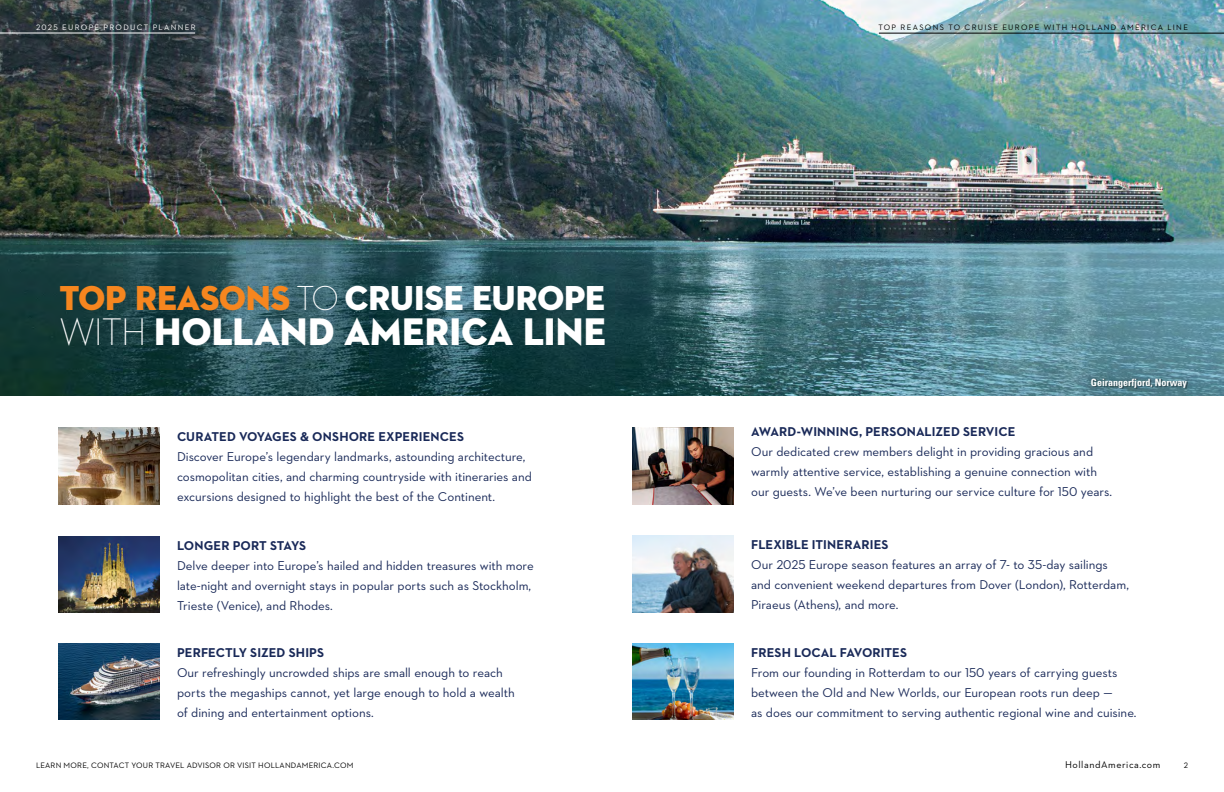
<style>
.page{position:relative;width:1224px;height:792px;background:#fff}
.page>*{position:absolute;margin:0;border:0;box-sizing:border-box;transform-origin:0 0}
.t1{font:39.2px "Neutraface 2 Display Titling";letter-spacing:.005em;color:#fff}
.t2{font:35.3px "Neutraface 2 Display Titling";letter-spacing:-.005em;color:#fff}
.t3{font:13px/20px "Neutraface 2 Text";letter-spacing:-.005em;color:#192958}
.t4{font:700 13px "Neutraface 2 Text";letter-spacing:.005em;color:#192958}
.t5{font:700 condensed 10px "Univers LT Std";color:#fff}
.t6{font:10px "Neutraface 2 Text";letter-spacing:.055em;color:#000}
.t7{font:8px "Neutraface 2 Text";letter-spacing:.03em;color:#000}
.t8{font:8px "Neutraface 2 Text";letter-spacing:.165em;color:#000}
.t9{font:8px "Neutraface 2 Text";letter-spacing:.16em;color:#fff}
.s1{color:#f6861f}
.s2{font-family:"Neutraface 2 Display";font-weight:300}
</style>
<div class="page">
<img style="left:0;top:0;width:1224px;height:396px">
<hr style="left:0;top:33px;width:195px;height:1px;background:#fff">
<img style="left:632px;top:428px;width:102px;height:76px">
<img style="left:632px;top:643px;width:102px;height:76px">
<img style="left:58px;top:428px;width:102px;height:76px">
<img style="left:632px;top:536px;width:102px;height:76px">
<img style="left:58px;top:643px;width:102px;height:76px">
<div style="left:1084px;top:371px;width:110px;height:25px;background:#000;opacity:.15"></div>
<img style="left:58px;top:537px;width:102px;height:76px">
<hr style="left:879px;top:33px;width:345px;height:1px;background:#000">
<p class="t9" style="left:36px;top:22px;width:161px">2025 EUROPE PRODUCT PLANNER</p>
<h2 class="t2" style="left:59px;top:276px;width:547px"><span class="s1">TOP REASONS</span> <span class="s2">TO</span> CRUISE EUROPE</h2>
<h1 class="t1" style="left:59px;top:307px;width:548px"><span class="s2">WITH</span> HOLLAND AMERICA LINE</h1>
<p class="t4" style="left:177px;top:428px;width:288px">CURATED VOYAGES &amp; ONSHORE EXPERIENCES</p>
<p class="t3" style="left:177px;top:446px;width:356px">Discover Europe’s legendary landmarks, astounding architecture, cosmopolitan cities, and charming countryside with itineraries and excursions designed to highlight the best of the Continent.</p>
<p class="t4" style="left:177px;top:537px;width:131px">LONGER PORT STAYS</p>
<p class="t3" style="left:177px;top:555px;width:358px">Delve deeper into Europe’s hailed and hidden treasures with more late-night and overnight stays in popular ports such as Stockholm,<br>Trieste (Venice), and Rhodes.</p>
<p class="t4" style="left:177px;top:644px;width:149px">PERFECTLY SIZED SHIPS</p>
<p class="t3" style="left:177px;top:662px;width:339px">Our refreshingly uncrowded ships are small enough to reach ports the megaships cannot, yet large enough to hold a wealth of dining and entertainment options.</p>
<p class="t7" style="left:36px;top:761px;width:319px">LEARN MORE, CONTACT YOUR TRAVEL ADVISOR OR VISIT HOLLANDAMERICA.COM</p>
<p class="t8" style="left:878px;top:22px;width:311px">TOP REASONS TO CRUISE EUROPE WITH HOLLAND AMERICA LINE</p>
<p class="t5" style="left:1091px;top:377px;width:98px">Geirangerfjord, Norway</p>
<p class="t4" style="left:751px;top:423px;width:266px">AWARD-WINNING, PERSONALIZED SERVICE</p>
<p class="t3" style="left:751px;top:441px;width:363px">Our dedicated crew members delight in providing gracious and warmly attentive service, establishing a genuine connection with our guests. We’ve been nurturing our service culture for 150 years.</p>
<p class="t4" style="left:751px;top:536px;width:139px">FLEXIBLE ITINERARIES</p>
<p class="t3" style="left:751px;top:554px;width:379px">Our 2025 Europe season features an array of 7- to 35-day sailings and convenient weekend departures from Dover (London), Rotterdam,<br>Piraeus (Athens), and more.</p>
<p class="t4" style="left:751px;top:644px;width:157px">FRESH LOCAL FAVORITES</p>
<p class="t3" style="left:751px;top:662px;width:387px">From our founding in Rotterdam to our 150 years of carrying guests between the Old and New Worlds, our European roots run deep —<br>as does our commitment to serving authentic regional wine and cuisine.</p>
<p class="t6" style="left:1065px;top:759px;width:97px">HollandAmerica.com</p>
<p class="t7" style="left:1184px;top:761px;width:6px">2</p>
</div>
